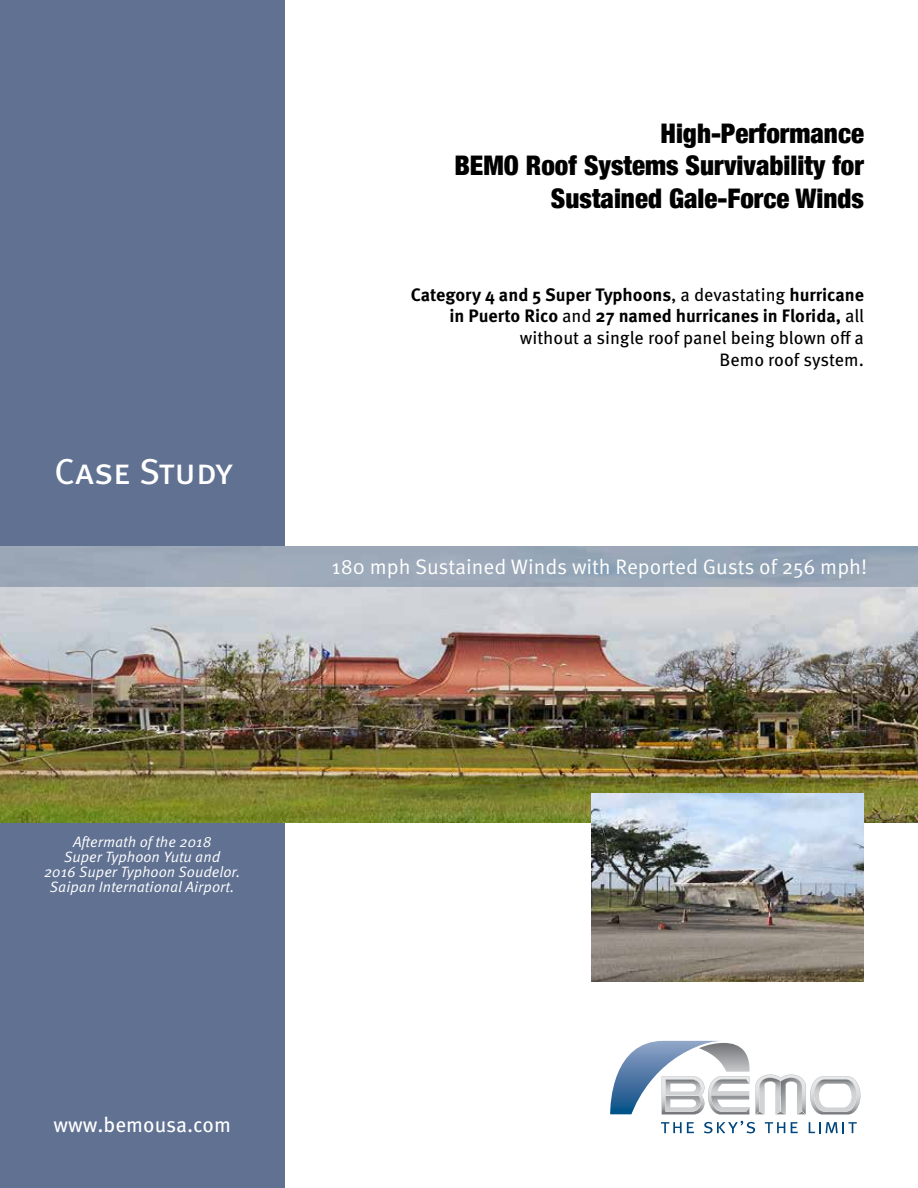
<style>
.page{position:relative;width:918px;height:1188px;background:#fff}
.page>*{position:absolute;margin:0;border:0;box-sizing:border-box;transform-origin:0 0}
.t1{font:36px "Meta Book LF Caps";letter-spacing:-.01em;color:#fff}
.t2{font:900 condensed 27px/32.4px "Helvetica Neue";color:#000;text-align:right}
.t3{font:21px "Meta OT Norm";color:#fff}
.t4{font:21px "Meta OT";color:#fff}
.t5{font:700 18px/21.6px "Meta OT";color:#000;text-align:right}
.t6{font:15px/15px "Meta OT Norm Ita";color:#fff;text-align:center}
.s1{font-weight:400}
</style>
<div class="page">
<svg style="left:661px;top:1122px;width:33px;height:11px"></svg>
<svg style="left:704px;top:1121px;width:51px;height:12px"></svg>
<svg style="left:765px;top:1122px;width:20px;height:11px"></svg>
<svg style="left:791px;top:1122px;width:7px;height:11px"></svg>
<svg style="left:809px;top:1122px;width:48px;height:11px"></svg>
<svg style="left:662px;top:1043px;width:198px;height:72px"></svg>
<img style="left:610px;top:1041px;width:113px;height:73px">
<div style="left:0;top:0;width:284px;height:1188px;background:#607192"></div>
<img style="left:0;top:587px;width:918px;height:235px">
<img style="left:592px;top:794px;width:272px;height:188px">
<div style="left:0;top:546px;width:918px;height:41px;background:linear-gradient(to right,#9faab8,#95a5b6)"></div>
<h1 class="t1" style="left:54px;top:450px;width:181px">Case Study</h1>
<h2 class="t2" style="left:454px;top:116px;width:411px">High-Performance<br>BEMO Roof Systems Survivability for<br>Sustained Gale-Force Winds</h2>
<p class="t5" style="left:411px;top:284px;width:455px">Category 4 and 5 Super Typhoons<span class="s1">, a devastating</span> hurricane in Puerto Rico <span class="s1">and</span> 27 named hurricanes in Florida, <span class="s1">all without a single roof panel being blown off a<br>Bemo roof system.</span></p>
<p class="t3" style="left:332px;top:554px;width:537px">180 mph Sustained Winds with Reported Gusts of 256 mph!</p>
<p class="t6" style="left:44px;top:835px;width:198px">Aftermath of the 2018<br>Super Typhoon Yutu and<br>2016 Super Typhoon Soudelor.<br>Saipan International Airport.</p>
<p class="t4" style="left:53px;top:1112px;width:179px">www.bemousa.com</p>
</div>
